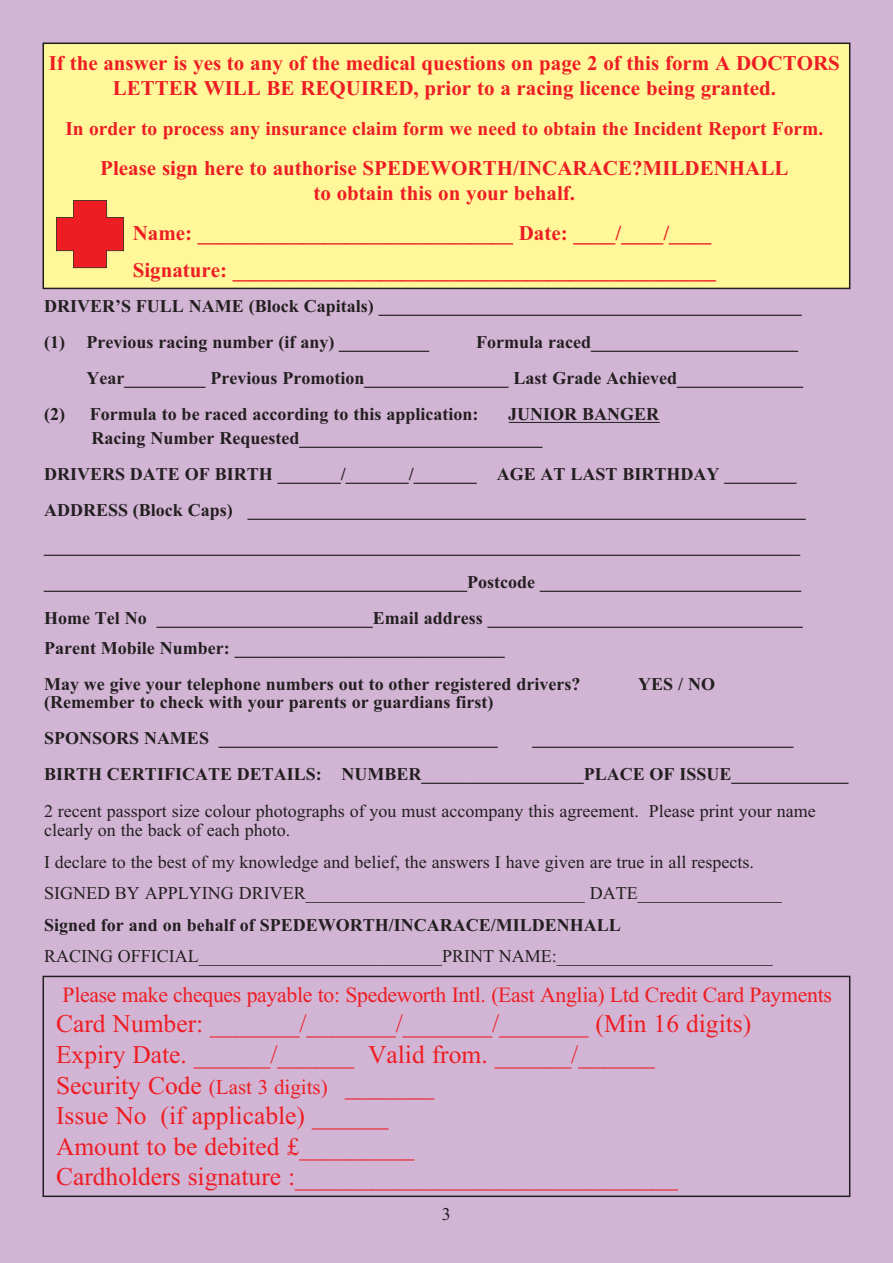
<style>
.page{position:relative;width:893px;height:1263px;background:#d2b5d5}
.page>*{position:absolute;margin:0;border:0;box-sizing:border-box;transform-origin:0 0}
.t1{font:25.5px/30.6px "Times New Roman";color:#ee1d23}
.t2{font:21.75px "Times New Roman";letter-spacing:-.015em;color:#ee1d23}
.t3{font:700 21px/25.2px "Times New Roman";color:#ee1d23;text-align:center}
.t4{font:700 19.5px "Times New Roman";color:#ee1d23}
.t5{font:700 18px/36px "Times New Roman";color:#231f20}
.t6{font:18px/19.5px "Times New Roman";color:#231f20}
.s1{font-size:21px}
</style>
<div class="page">
<div style="left:43px;top:43px;width:807px;height:245px;background:#fff79a"></div>
<div style="left:43px;top:43px;width:807px;height:246px;border:2px solid #231f20"></div>
<svg style="left:56px;top:200px;width:68px;height:68px"></svg>
<div style="left:43px;top:976px;width:807px;height:221px;border:2px solid #231f20"></div>
<hr style="left:509px;top:422px;width:151px;height:1px;background:#231f20">
<p class="t3" style="left:49px;top:53px;width:793px">If the answer is yes to any of the medical questions on page 2 of this form A DOCTORS<br>LETTER WILL BE REQUIRED, prior to a racing licence being granted.</p>
<p class="t4" style="left:65px;top:122px;width:759px">In order to process any insurance claim form we need to obtain the Incident Report Form.</p>
<p class="t3" style="left:100px;top:158px;width:690px">Please sign here to authorise SPEDEWORTH/INCARACE?MILDENHALL to obtain this on your behalf.</p>
<p class="t3" style="left:133px;top:217px;width:585px;line-height:36.8px;text-align:left">Name: ______________________________ Date: ____/____/____<br>Signature: ______________________________________________</p>
<p class="t5" style="left:44px;top:290px;width:759px">DRIVER’S FULL NAME (Block Capitals) _______________________________________________ (1) Previous racing number (if any) __________</p>
<p class="t5" style="left:476px;top:326px;width:323px">Formula raced_______________________</p>
<p class="t5" style="left:87px;top:362px;width:718px">Year_________ Previous Promotion________________ Last Grade Achieved______________</p>
<p class="t5" style="left:44px;top:398px;width:436px">(2) Formula to be raced according to this application:</p>
<p class="t5" style="left:91px;top:404px;width:569px;line-height:24px;text-indent:417px">JUNIOR BANGER<br>Racing Number Requested___________________________</p>
<p class="t5" style="left:44px;top:458px;width:763px">DRIVERS DATE OF BIRTH _______/_______/_______ AGE AT LAST BIRTHDAY ________ ADDRESS (Block Caps) ______________________________________________________________ ____________________________________________________________________________________ _______________________________________________Postcode _____________________________ Home Tel No ________________________Email address ___________________________________</p>
<p class="t5" style="left:44px;top:632px;width:538px">Parent Mobile Number: ______________________________<br>May we give your telephone numbers out to other registered drivers?</p>
<p class="t5" style="left:638px;top:668px;width:78px">YES / NO</p>
<p class="t5" style="left:44px;top:686px;width:455px">(Remember to check with your parents or guardians first)<br>SPONSORS NAMES _______________________________</p>
<p class="t5" style="left:44px;top:722px;width:806px;text-indent:489px">_____________________________<br>BIRTH CERTIFICATE DETAILS: NUMBER__________________PLACE OF ISSUE_____________</p>
<p class="t6" style="left:44px;top:803px;width:773px">2 recent passport size colour photographs of you must accompany this agreement. Please print your name clearly on the back of each photo.</p>
<p class="t6" style="left:44px;top:848px;width:739px;line-height:31.5px">I declare to the best of my knowledge and belief, the answers I have given are true in all respects.<br>SIGNED BY APPLYING DRIVER_______________________________ DATE________________</p>
<p class="t5" style="left:44px;top:909px;width:578px">Signed for and on behalf of SPEDEWORTH/INCARACE/MILDENHALL</p>
<p class="t6" style="left:44px;top:948px;width:730px">RACING OFFICIAL___________________________PRINT NAME:________________________</p>
<p class="t2" style="left:63px;top:987px;width:771px">Please make cheques payable to: Spedeworth Intl. (East Anglia) Ltd Credit Card Payments</p>
<p class="t1" style="left:56px;top:1011px;width:697px">Card Number: _______/_______/_______/_______ (Min 16 digits)<br>Expiry Date. ______/______ Valid from. ______/______<br>Security Code <span class="s1">(Last 3 digits)</span> _______<br>Issue No (if applicable) ______<br>Amount to be debited £_________<br>Cardholders signature :______________________________</p>
<p class="t6" style="left:442px;top:1206px;width:10px">3</p>
</div>
